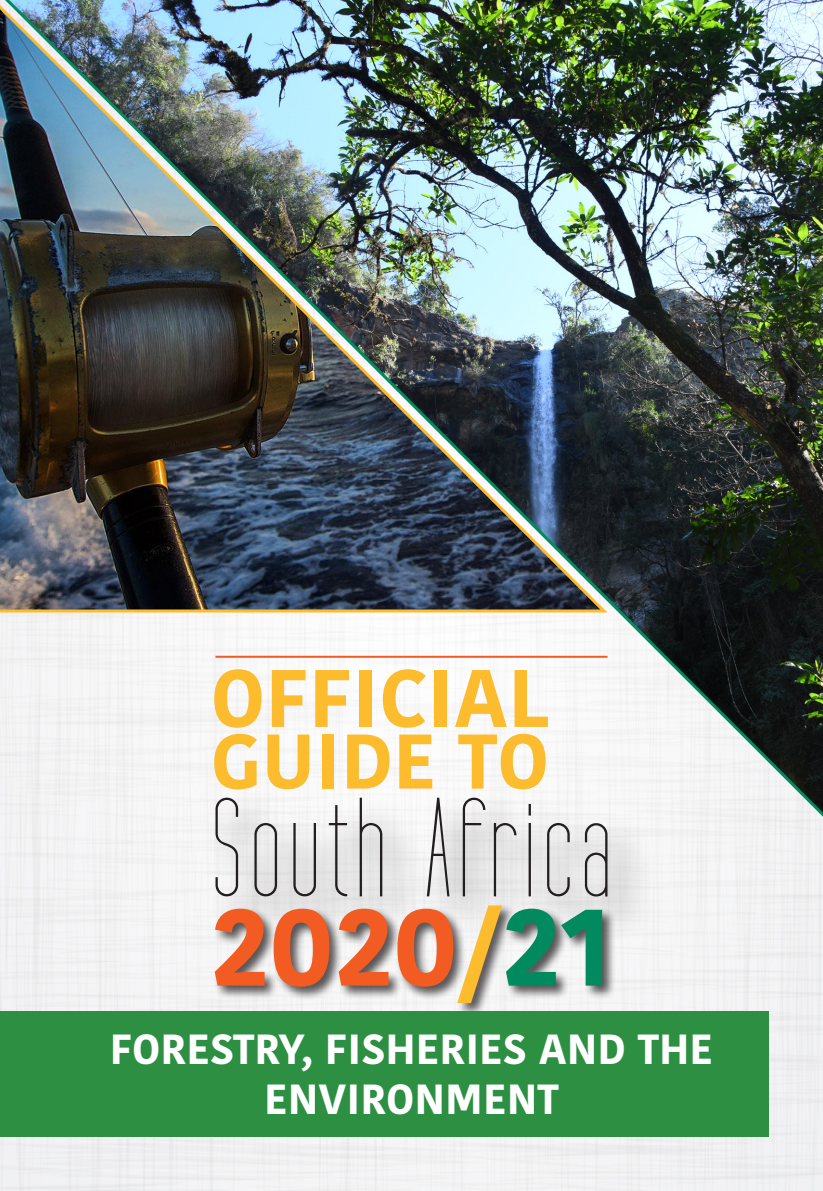
<style>
.page{position:relative;width:823px;height:1191px;background:#fff}
.page>*{position:absolute;margin:0;border:0;box-sizing:border-box;transform-origin:0 0}
.t1{font:143px "Tall Films";letter-spacing:.04em;color:#231f20}
.t2{font:700 109.8px "Kohinoor Bangla";color:#f25b21}
.t3{font:700 81px "Kohinoor Bangla";color:#fdbb2e}
.t4{font:700 77px "Kohinoor Bangla";color:#fdbb2e}
.t5{font:700 42px/50.4px "Kohinoor Bangla";color:#fff;text-align:center}
.s1{color:#fdbb2e}
.s2{color:#008a5e}
</style>
<div class="page">
<div style="left:0;top:836px;width:822px;height:355px;background:#f1f1f3"></div>
<img style="left:0;top:0;width:822px;height:836px">
<div style="left:208px;top:792px;width:445px;height:149px;background:#231f20;opacity:.75"></div>
<div style="left:213px;top:903px;width:403px;height:114px;background:#231f20;opacity:.75"></div>
<hr style="left:215px;top:656px;width:392px;height:2px;background:#f25b21">
<div style="left:0;top:1011px;width:768px;height:126px;background:#2c8f42"></div>
<p class="t3" style="left:210px;top:627px;width:340px">OFFICIAL</p>
<p class="t4" style="left:210px;top:693px;width:340px">GUIDE TO</p>
<p class="t1" style="left:210px;top:782px;width:404px">South Africa</p>
<p class="t2" style="left:210px;top:850px;width:404px">2020<span class="s1">/</span><span class="s2">21</span></p>
<p class="t5" style="left:110px;top:1021px;width:604px">FORESTRY, FISHERIES AND THE<br>ENVIRONMENT</p>
</div>
